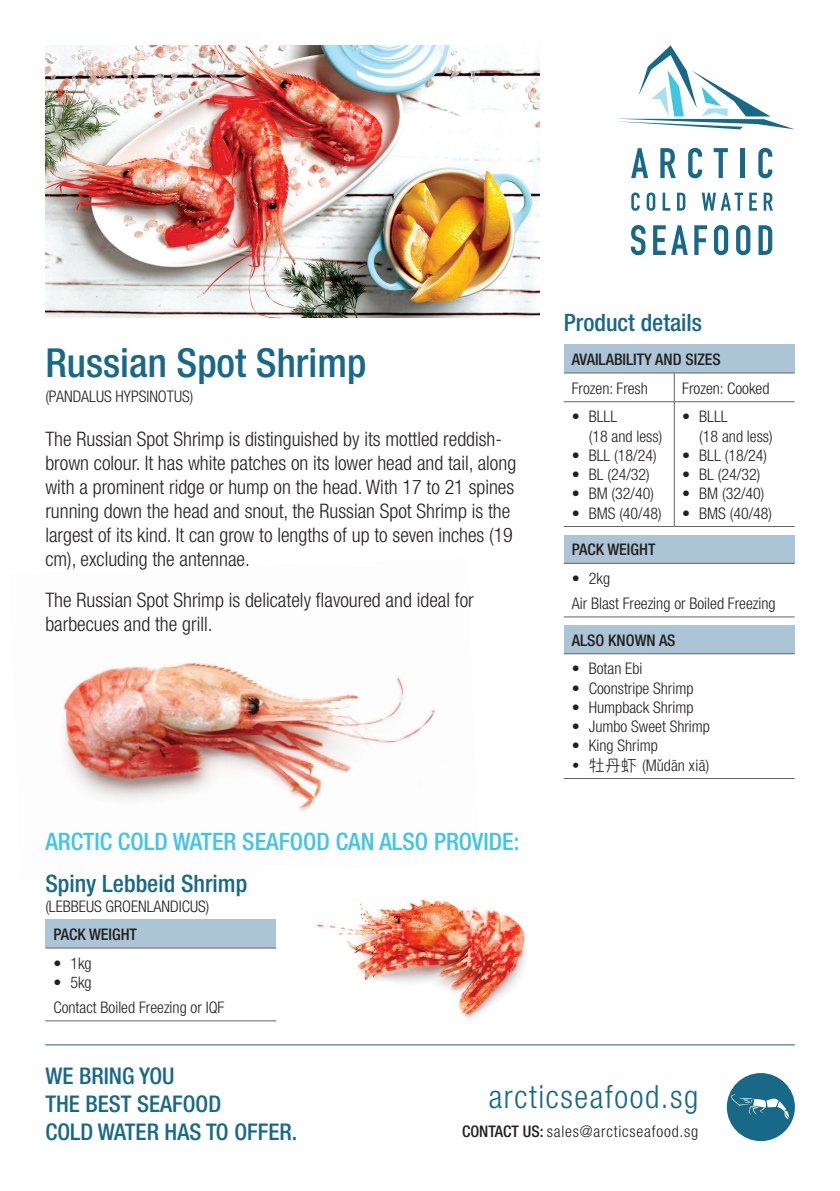
<style>
.page{position:relative;width:840px;height:1191px;background:#fff}
.page>*{position:absolute;margin:0;border:0;box-sizing:border-box;transform-origin:0 0}
.t1{font:500 condensed 40px "Helvetica Neue";color:#186887}
.t2{font:300 condensed 32px "Helvetica Neue";letter-spacing:.05em;color:#186887}
.t3{font:500 condensed 24px "Helvetica Neue";color:#41c5e5}
.t4{font:500 condensed 24px "Helvetica Neue";color:#186887}
.t5{font:500 condensed 23px/27.6px "Helvetica Neue";color:#186887}
.t6{font:300 condensed 20px/24px "Helvetica Neue";color:#231f20}
.t7{font:300 condensed 16px/19.2px "Helvetica Neue";color:#231f20}
.t8{font:500 condensed 16px "Helvetica Neue";color:#231f20}
.t9{font:300 condensed 16px "Helvetica Neue";letter-spacing:.05em;color:#231f20}
.s1{font-family:"Ping Fang SC";font-stretch:normal}
.s2{font-weight:500}
</style>
<div class="page">
<img style="left:316px;top:899px;width:210px;height:121px">
<img style="left:63px;top:663px;width:372px;height:148px">
<div style="left:563px;top:344px;width:231px;height:29px;background:#acc5d6"></div>
<hr style="left:563px;top:401px;width:111px;height:1px;background:#636366">
<hr style="left:674px;top:401px;width:120px;height:1px;background:#636366">
<hr style="left:563px;top:526px;width:111px;height:1px;background:#636366">
<hr style="left:674px;top:526px;width:120px;height:1px;background:#636366">
<hr style="left:563px;top:373px;width:111px;height:1px;background:#636366">
<hr style="left:674px;top:373px;width:120px;height:1px;background:#636366">
<svg style="left:673px;top:373px;width:1px;height:28px"></svg>
<hr style="left:673px;top:402px;width:1px;height:124px;background:#636366">
<div style="left:563px;top:535px;width:231px;height:28px;background:#acc5d6"></div>
<hr style="left:563px;top:563px;width:231px;height:1px;background:#636366">
<hr style="left:563px;top:616px;width:231px;height:1px;background:#636366">
<div style="left:563px;top:625px;width:231px;height:29px;background:#acc5d6"></div>
<hr style="left:563px;top:778px;width:231px;height:1px;background:#636366">
<hr style="left:563px;top:653px;width:231px;height:1px;background:#636366">
<svg style="left:617px;top:45px;width:177px;height:84px"></svg>
<svg style="left:630px;top:225px;width:15px;height:30px"></svg>
<svg style="left:653px;top:225px;width:34px;height:30px"></svg>
<svg style="left:694px;top:225px;width:12px;height:30px"></svg>
<svg style="left:713px;top:225px;width:14px;height:30px"></svg>
<svg style="left:736px;top:225px;width:14px;height:30px"></svg>
<svg style="left:758px;top:225px;width:13px;height:30px"></svg>
<svg style="left:631px;top:192px;width:8px;height:19px"></svg>
<svg style="left:646px;top:192px;width:9px;height:19px"></svg>
<svg style="left:662px;top:193px;width:8px;height:18px"></svg>
<svg style="left:677px;top:193px;width:8px;height:18px"></svg>
<svg style="left:701px;top:193px;width:41px;height:18px"></svg>
<svg style="left:749px;top:193px;width:7px;height:18px"></svg>
<svg style="left:763px;top:193px;width:9px;height:18px"></svg>
<svg style="left:631px;top:148px;width:16px;height:30px"></svg>
<svg style="left:660px;top:148px;width:15px;height:30px"></svg>
<svg style="left:688px;top:148px;width:13px;height:30px"></svg>
<svg style="left:713px;top:148px;width:14px;height:30px"></svg>
<svg style="left:740px;top:148px;width:3px;height:30px"></svg>
<svg style="left:758px;top:148px;width:13px;height:30px"></svg>
<div style="left:45px;top:919px;width:231px;height:29px;background:#acc5d6"></div>
<hr style="left:45px;top:947px;width:231px;height:1px;background:#636366">
<hr style="left:45px;top:1020px;width:231px;height:1px;background:#636366">
<img style="left:45px;top:45px;width:494px;height:272px">
<hr style="left:45px;top:1044px;width:749px;height:1px;background:#186887">
<div style="left:726px;top:1073px;width:68px;height:68px;background:#186887;border-radius:50%"></div>
<svg style="left:729px;top:1094px;width:59px;height:25px"></svg>
<h1 class="t1" style="left:45px;top:339px;width:322px">Russian Spot Shrimp</h1>
<p class="t7" style="left:45px;top:387px;width:149px">(PANDALUS HYPSINOTUS)</p>
<p class="t6" style="left:45px;top:426px;width:472px">The Russian Spot Shrimp is distinguished by its mottled reddish&shy;brown colour. It has white patches on its lower head and tail, along with a prominent ridge or hump on the head. With 17 to 21 spines running down the head and snout, the Russian Spot Shrimp is the largest of its kind. It can grow to lengths of up to seven inches (19 cm), excluding the antennae.</p>
<p class="t6" style="left:45px;top:587px;width:430px">The Russian Spot Shrimp is delicately flavoured and ideal for barbecues and the grill.</p>
<p class="t3" style="left:45px;top:827px;width:475px">ARCTIC COLD WATER SEAFOOD CAN ALSO PROVIDE:</p>
<p class="t4" style="left:45px;top:869px;width:203px">Spiny Lebbeid Shrimp</p>
<p class="t7" style="left:45px;top:896px;width:165px">(LEBBEUS GROENLANDICUS)</p>
<p class="t8" style="left:53px;top:924px;width:85px">PACK WEIGHT</p>
<p class="t7" style="left:53px;top:953px;width:40px">• 1kg</p>
<p class="t7" style="left:53px;top:969px;width:172px;line-height:24.8px">• 5kg<br>Contact Boiled Freezing or IQF</p>
<p class="t4" style="left:563px;top:308px;width:140px">Product details</p>
<p class="t8" style="left:571px;top:350px;width:150px">AVAILABILITY AND SIZES</p>
<p class="t7" style="left:571px;top:378px;width:78px">Frozen: Fresh</p>
<p class="t7" style="left:682px;top:378px;width:89px">Frozen: Cooked</p>
<p class="t7" style="left:588px;top:407px;width:75px;text-indent:-17px">• BLLL<br>(18 and less)</p>
<p class="t7" style="left:571px;top:445px;width:86px">• BLL (18/24)</p>
<p class="t7" style="left:571px;top:465px;width:79px">• BL (24/32)</p>
<p class="t7" style="left:571px;top:484px;width:84px">• BM (32/40)</p>
<p class="t7" style="left:571px;top:503px;width:91px">• BMS (40/48)</p>
<p class="t7" style="left:699px;top:407px;width:75px;text-indent:-17px">• BLLL<br>(18 and less)</p>
<p class="t7" style="left:682px;top:445px;width:86px">• BLL (18/24)</p>
<p class="t7" style="left:682px;top:465px;width:79px">• BL (24/32)</p>
<p class="t7" style="left:682px;top:484px;width:84px">• BM (32/40)</p>
<p class="t7" style="left:682px;top:503px;width:91px">• BMS (40/48)</p>
<p class="t8" style="left:571px;top:540px;width:85px">PACK WEIGHT</p>
<p class="t7" style="left:571px;top:566px;width:205px;line-height:24.8px">• 2kg<br>Air Blast Freezing or Boiled Freezing</p>
<p class="t8" style="left:571px;top:630px;width:105px">ALSO KNOWN AS</p>
<p class="t7" style="left:571px;top:659px;width:72px">• Botan Ebi</p>
<p class="t7" style="left:571px;top:678px;width:123px">• Coonstripe Shrimp</p>
<p class="t7" style="left:571px;top:697px;width:123px">• Humpback Shrimp</p>
<p class="t7" style="left:571px;top:716px;width:140px">• Jumbo Sweet Shrimp</p>
<p class="t7" style="left:571px;top:736px;width:87px">• King Shrimp</p>
<p class="t7" style="left:571px;top:755px;width:139px"><span class="s1">• 牡丹虾</span> (M ˇud ¯an xi ¯a)</p>
<p class="t5" style="left:45px;top:1062px;width:253px">WE BRING YOU<br>THE BEST SEAFOOD<br>COLD WATER HAS TO OFFER.</p>
<h2 class="t2" style="left:488px;top:1078px;width:211px">arcticseafood.sg</h2>
<p class="t9" style="left:462px;top:1122px;width:238px"><span class="s2">CONTACT US:</span> sales@arcticseafood.sg</p>
</div>
